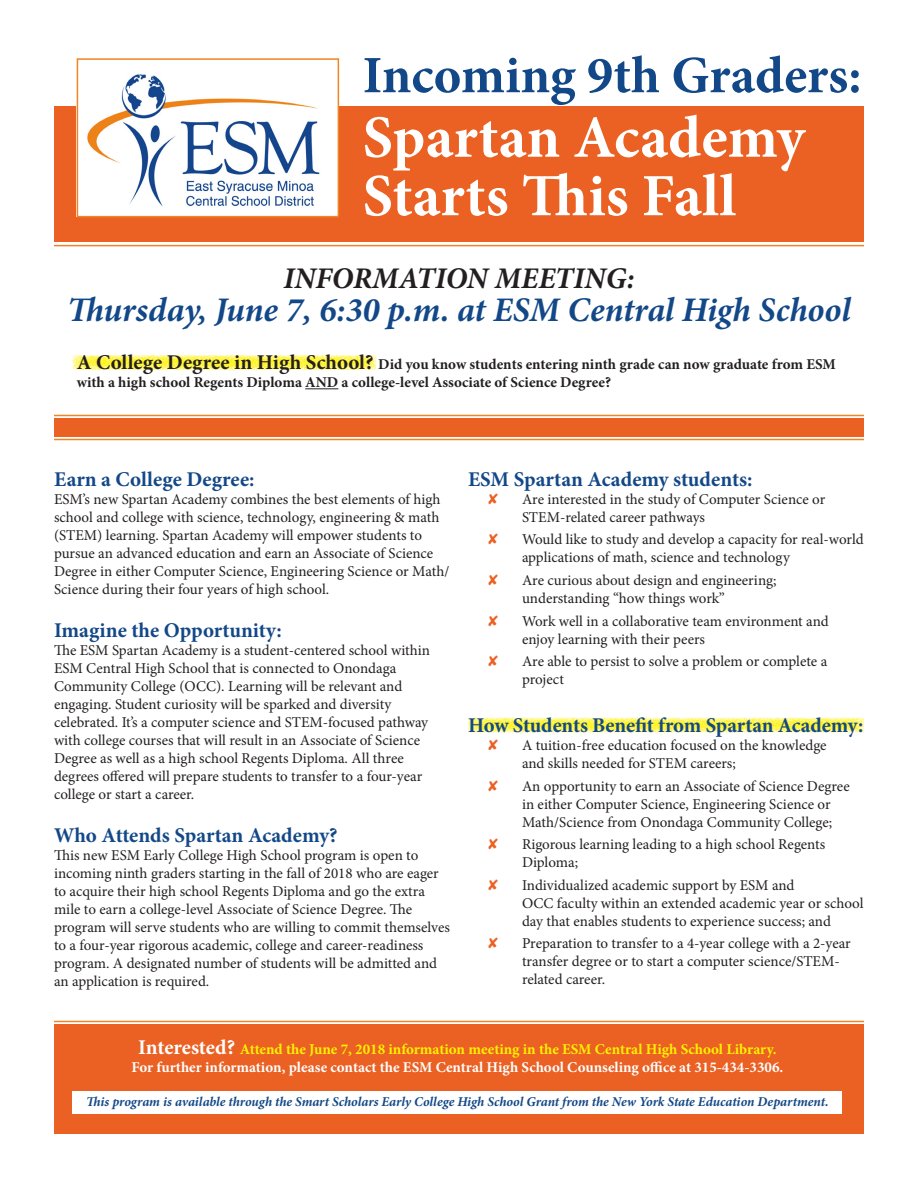
<style>
.page{position:relative;width:918px;height:1188px;background:#fff}
.page>*{position:absolute;margin:0;border:0;box-sizing:border-box;transform-origin:0 0}
.t1{font:700 60px "Minion Pro";color:#fff}
.t2{font:700 52.5px "Minion Pro";color:#134888}
.t3{font:italic 700 34.5px "Minion Pro";letter-spacing:-.005em;color:#134888}
.t4{font:italic 700 30px "Minion Pro";color:#231f20}
.t5{font:700 21px "Minion Pro";letter-spacing:-.005em;color:#134888}
.t6{font:15px/18px "Minion Pro";color:#231f20}
.t7{font:700 15px/18px "Minion Pro";color:#fff;text-align:center}
.t8{font:700 15px/18px "Minion Pro";color:#231f20}
.t9{font:italic 700 13.5px "Minion Pro";letter-spacing:-.005em;color:#134888}
.s1{font-size:21px}
.s2{color:#fff101}
</style>
<div class="page">
<svg style="left:468px;top:718px;width:396px;height:15px;background:#fff666"></svg>
<svg style="left:73px;top:355px;width:303px;height:15px;background:#fff562"></svg>
<div style="left:54px;top:106px;width:810px;height:135px;background:#ea6123"></div>
<div style="left:77px;top:68px;width:262px;height:149px;background:#fff"></div>
<img style="left:87px;top:74px;width:233px;height:133px">
<hr style="left:305px;top:388px;width:33px;height:1px;background:#231f20">
<div style="left:54px;top:1025px;width:810px;height:109px;background:#ea6123"></div>
<div style="left:73px;top:1092px;width:769px;height:22px;background:#fff"></div>
<div style="left:77px;top:58px;width:262px;height:159px;border:2px solid #ef8523"></div>
<hr style="left:54px;top:245px;width:810px;height:1px;background:#ef8523">
<div style="left:54px;top:418px;width:810px;height:19px;background:#ea6123"></div>
<hr style="left:54px;top:415px;width:810px;height:1px;background:#ef8523">
<hr style="left:54px;top:439px;width:810px;height:1px;background:#ef8523">
<hr style="left:54px;top:1021px;width:810px;height:1px;background:#ef8523">
<p class="t2" style="left:363px;top:38px;width:500px">Incoming 9th Graders:</p>
<p class="t1" style="left:363px;top:95px;width:444px">Spartan Academy</p>
<p class="t1" style="left:363px;top:154px;width:375px">Starts This Fall</p>
<p class="t4" style="left:283px;top:257px;width:353px">INFORMATION MEETING:</p>
<p class="t3" style="left:67px;top:285px;width:785px">Thursday, June 7, 6:30 p.m. at ESM Central High School</p>
<p class="t8" style="left:77px;top:355px;width:761px"><span class="s1">A College Degree in High School?</span> Did you know students entering ninth grade can now graduate from ESM with a high school Regents Diploma AND a college-level Associate of Science Degree?</p>
<p class="t5" style="left:54px;top:464px;width:202px">Earn a College Degree:</p>
<p class="t6" style="left:54px;top:490px;width:397px">ESM’s new Spartan Academy combines the best elements of high school and college with science, technology, engineering &amp; math (STEM) learning. Spartan Academy will empower students to pursue an advanced education and earn an Associate of Science Degree in either Computer Science, Engineering Science or Math/ Science during their four years of high school.</p>
<p class="t5" style="left:54px;top:615px;width:229px">Imagine the Opportunity:</p>
<p class="t6" style="left:54px;top:641px;width:378px">The ESM Spartan Academy is a student-centered school within ESM Central High School that is connected to Onondaga Community College (OCC). Learning will be relevant and engaging. Student curiosity will be sparked and diversity celebrated. It’s a computer science and STEM-focused pathway with college courses that will result in an Associate of Science Degree as well as a high school Regents Diploma. All three degrees offered will prepare students to transfer to a four-year college or start a career.</p>
<p class="t5" style="left:54px;top:821px;width:285px">Who Attends Spartan Academy?</p>
<p class="t6" style="left:54px;top:846px;width:397px">This new ESM Early College High School program is open to incoming ninth graders starting in the fall of 2018 who are eager to acquire their high school Regents Diploma and go the extra mile to earn a college-level Associate of Science Degree. The program will serve students who are willing to commit themselves to a four-year rigorous academic, college and career-readiness program. A designated number of students will be admitted and an application is required.</p>
<p class="t5" style="left:468px;top:464px;width:286px">ESM Spartan Academy students:</p>
<p class="t6" style="left:522px;top:490px;width:305px">Are interested in the study of Computer Science or<br>STEM-related career pathways</p>
<p class="t6" style="left:522px;top:531px;width:343px">Would like to study and develop a capacity for real-world applications of math, science and technology</p>
<p class="t6" style="left:522px;top:571px;width:256px">Are curious about design and engineering; understanding “how things work”</p>
<p class="t6" style="left:522px;top:612px;width:308px">Work well in a collaborative team environment and enjoy learning with their peers</p>
<p class="t6" style="left:522px;top:652px;width:307px">Are able to persist to solve a problem or complete a project</p>
<p class="t5" style="left:468px;top:710px;width:397px">How Students Benefit from Spartan Academy:</p>
<p class="t6" style="left:522px;top:736px;width:306px">A tuition-free education focused on the knowledge and skills needed for STEM careers;</p>
<p class="t6" style="left:522px;top:777px;width:329px">An opportunity to earn an Associate of Science Degree in either Computer Science, Engineering Science or<br>Math/Science from Onondaga Community College;</p>
<p class="t6" style="left:522px;top:835px;width:305px">Rigorous learning leading to a high school Regents<br>Diploma;</p>
<p class="t6" style="left:522px;top:876px;width:343px">Individualized academic support by ESM and<br>OCC faculty within an extended academic year or school day that enables students to experience success; and</p>
<p class="t6" style="left:522px;top:935px;width:330px">Preparation to transfer to a 4-year college with a 2-year transfer degree or to start a computer science/STEM&shy;related career.</p>
<p class="t7" style="left:131px;top:1040px;width:654px"><span class="s1">Interested?</span> <span class="s2">Attend the June 7, 2018 information meeting in the ESM Central High School Library.<br></span>For further information, please contact the ESM Central High School Counseling office at 315-434-3306.</p>
<p class="t9" style="left:86px;top:1092px;width:744px">This program is available through the Smart Scholars Early College High School Grant from the New York State Education Department.</p>
</div>
